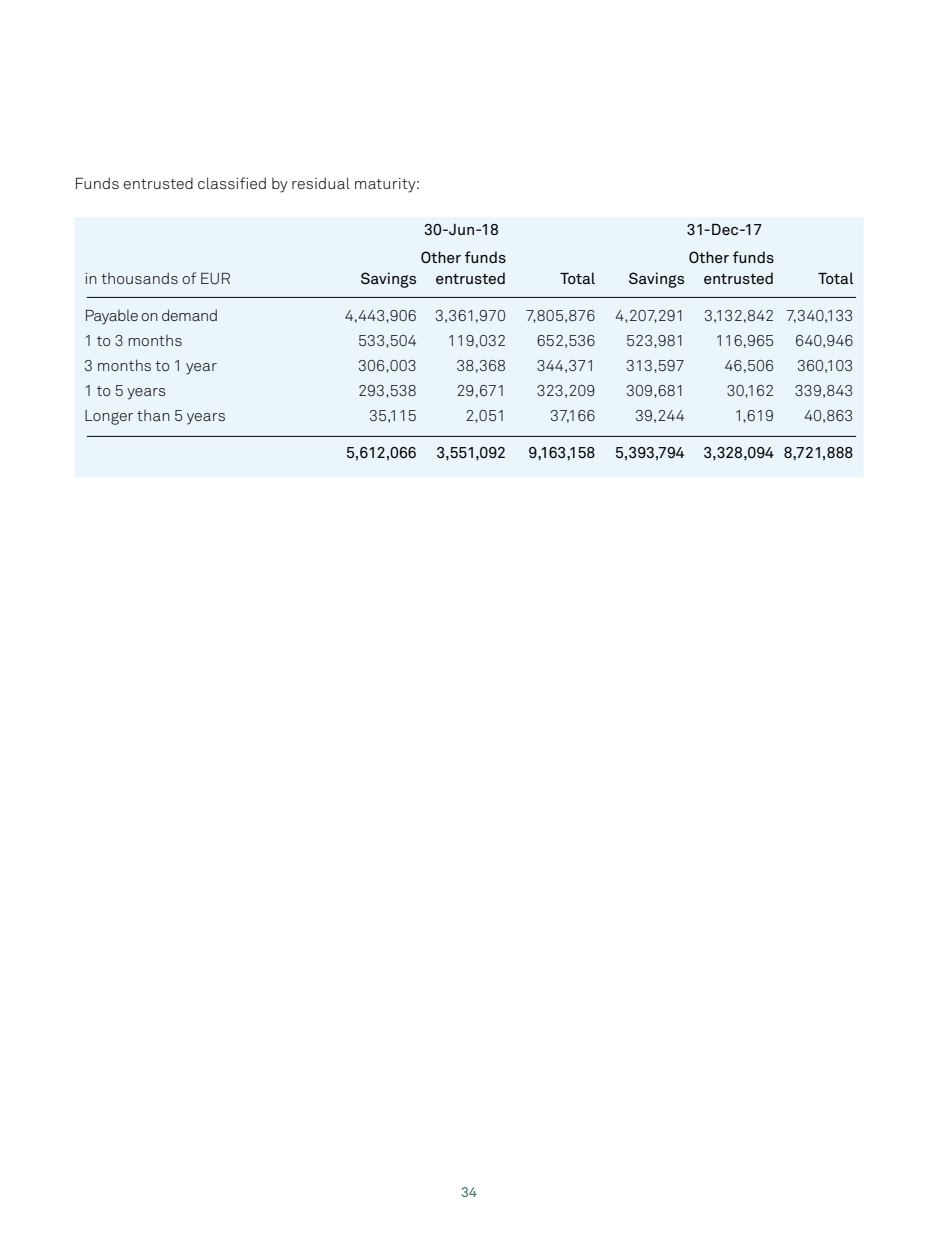
<style>
.page{position:relative;width:943px;height:1241px;background:#fff}
.page>*{position:absolute;margin:0;border:0;box-sizing:border-box;transform-origin:0 0}
.t1{font:15.75px "Akkurat Light Pro";letter-spacing:.005em;color:#000}
.t2{font:15.75px/21px "Akkurat Pro";letter-spacing:-.005em;color:#000;text-align:right}
.t3{font:15.75px "Akkurat Light Pro";letter-spacing:-.025em;color:#000}
.t4{font:14px "Akkurat Pro";color:#3a7167}
</style>
<div class="page">
<div style="left:74px;top:217px;width:789px;height:25px;background:#ebf6fc"></div>
<div style="left:74px;top:242px;width:789px;height:235px;background:#ebf6fc"></div>
<hr style="left:87px;top:436px;width:769px;height:1px;background:#000">
<hr style="left:87px;top:297px;width:769px;height:1px;background:#000">
<p class="t1" style="left:74px;top:174px;width:347px">Funds entrusted classified by residual maturity:</p>
<p class="t2" style="left:424px;top:219px;width:76px">30-Jun-18</p>
<p class="t2" style="left:687px;top:219px;width:77px">31-Dec-17</p>
<p class="t2" style="left:421px;top:247px;width:87px">Other funds entrusted</p>
<p class="t1" style="left:84px;top:269px;width:148px">in thousands of EUR</p>
<p class="t2" style="left:360px;top:268px;width:58px">Savings</p>
<p class="t2" style="left:689px;top:247px;width:87px">Other funds entrusted</p>
<p class="t2" style="left:560px;top:268px;width:37px">Total</p>
<p class="t2" style="left:628px;top:268px;width:58px">Savings</p>
<p class="t2" style="left:818px;top:268px;width:37px">Total</p>
<p class="t3" style="left:84px;top:306px;width:135px">Payable on demand</p>
<p class="t1" style="left:345px;top:306px;width:163px">4,443,906 3,361,970</p>
<p class="t1" style="left:526px;top:306px;width:71px">7,805,876</p>
<p class="t1" style="left:615px;top:306px;width:240px">4,207,291 3,132,842 7,340,133</p>
<p class="t1" style="left:84px;top:331px;width:100px">1 to 3 months</p>
<p class="t1" style="left:358px;top:331px;width:60px">533,504</p>
<p class="t1" style="left:447px;top:331px;width:60px">119,032</p>
<p class="t1" style="left:537px;top:331px;width:60px">652,536</p>
<p class="t1" style="left:626px;top:331px;width:60px">523,981</p>
<p class="t1" style="left:715px;top:331px;width:60px">116,965</p>
<p class="t1" style="left:795px;top:331px;width:60px">640,946</p>
<p class="t1" style="left:84px;top:356px;width:134px">3 months to 1 year</p>
<p class="t1" style="left:358px;top:356px;width:60px">306,003</p>
<p class="t1" style="left:456px;top:356px;width:51px">38,368</p>
<p class="t1" style="left:536px;top:356px;width:60px">344,371</p>
<p class="t1" style="left:626px;top:356px;width:60px">313,597</p>
<p class="t1" style="left:724px;top:356px;width:51px">46,506</p>
<p class="t1" style="left:797px;top:356px;width:58px">360,103</p>
<p class="t1" style="left:84px;top:381px;width:84px">1 to 5 years</p>
<p class="t1" style="left:358px;top:381px;width:60px">293,538</p>
<p class="t1" style="left:456px;top:381px;width:51px">29,671</p>
<p class="t1" style="left:537px;top:381px;width:60px">323,209</p>
<p class="t1" style="left:626px;top:381px;width:60px">309,681</p>
<p class="t1" style="left:726px;top:381px;width:49px">30,162</p>
<p class="t1" style="left:794px;top:381px;width:60px">339,843</p>
<p class="t1" style="left:84px;top:406px;width:143px">Longer than 5 years</p>
<p class="t1" style="left:369px;top:406px;width:49px">35,115</p>
<p class="t1" style="left:465px;top:406px;width:42px">2,051</p>
<p class="t1" style="left:550px;top:406px;width:47px">37,166</p>
<p class="t1" style="left:635px;top:406px;width:51px">39,244</p>
<p class="t1" style="left:734px;top:406px;width:41px">1,619</p>
<p class="t1" style="left:804px;top:406px;width:51px">40,863</p>
<p class="t2" style="left:346px;top:442px;width:161px">5,612,066 3,551,092</p>
<p class="t2" style="left:528px;top:442px;width:68px">9,163,158</p>
<p class="t2" style="left:615px;top:442px;width:240px">5,393,794 3,328,094 8,721,888</p>
<p class="t4" style="left:461px;top:1184px;width:17px">34</p>
</div>
